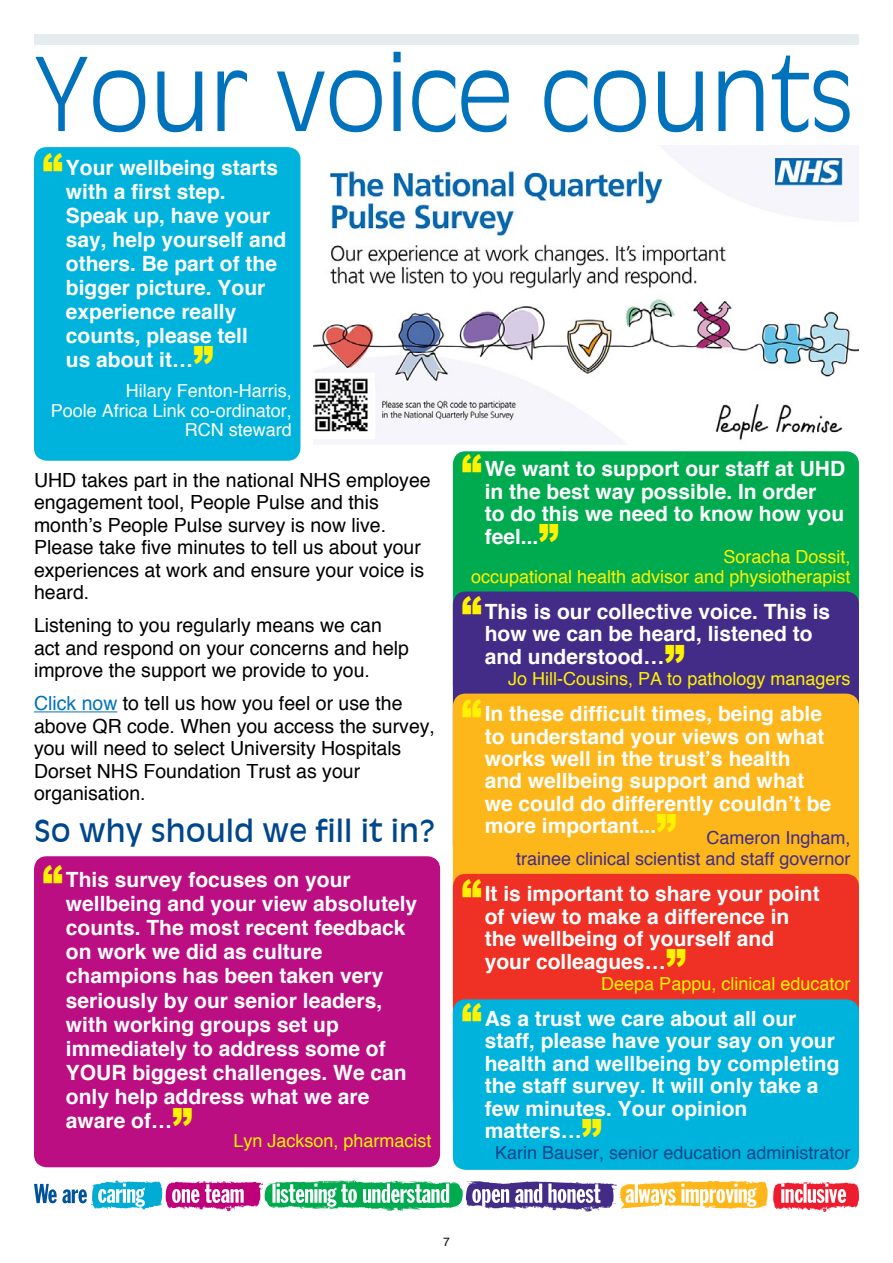
<style>
.page{position:relative;width:893px;height:1263px;background:#fff}
.page>*{position:absolute;margin:0;border:0;box-sizing:border-box;transform-origin:0 0}
.t1{font:300 99px "Decade Light S Si";color:#0072bc}
.t2{font:900 45px "Arial";color:#fff200;scale:.9 1}
.t3{font:30px "Decade S Si";color:#00468b}
.t4{font:700 21px/24px "Helvetica";color:#fff}
.t5{font:19.5px/22.5px "Helvetica";color:#000}
.t6{font:18px/19.5px "Helvetica";color:#fff200;text-align:right}
.t7{font:18px/19.5px "Helvetica";color:#fff;text-align:right}
.t8{font:18px/21px "Helvetica";color:#422c88;text-align:right}
.t9{font:18px "Helvetica";color:#00468b}
.t10{font:12px "Helvetica";color:#000}
.s1{font-family:"Arial";font-weight:900;font-size:45px;color:#fff200}
.s2{color:#0072bc}
</style>
<div class="page">
<div style="left:34px;top:34px;width:825px;height:11px;background:#e4eced"></div>
<div style="left:453px;top:451px;width:406px;height:245px;background:#00ab4f;border-radius:13px"></div>
<div style="left:453px;top:591px;width:406px;height:267px;background:#422c88;border-radius:13px"></div>
<div style="left:453px;top:693px;width:406px;height:245px;background:#fdb71b;border-radius:13px"></div>
<div style="left:453px;top:874px;width:406px;height:239px;background:#ee3124;border-radius:13px"></div>
<div style="left:453px;top:999px;width:406px;height:171px;background:#00b3dc;border-radius:13px"></div>
<div style="left:34px;top:856px;width:406px;height:311px;background:#ba0e82;border-radius:13px"></div>
<img style="left:313px;top:145px;width:546px;height:299px">
<hr style="left:34px;top:711px;width:83px;height:1px;background:#0072bc">
<svg style="left:34px;top:1180px;width:825px;height:32px"></svg>
<div style="left:34px;top:147px;width:266px;height:314px;background:#00b3dc;border-radius:13px"></div>
<img style="left:313px;top:374px;width:62px;height:65px">
<h1 class="t1" style="left:34px;top:35px;width:821px">Your voice counts</h1>
<p class="t4" style="left:66px;top:155px;width:222px;text-indent:-23px"><span class="s1">“</span> Your wellbeing starts with a first step.<br>Speak up, have your say, help yourself and others. Be part of the bigger picture. Your experience really counts, please tell<br>us about it…<span class="s1">”</span></p>
<p class="t7" style="left:51px;top:381px;width:243px">Hilary Fenton-Harris,<br>Poole Africa Link co-ordinator,<br>RCN steward</p>
<p class="t5" style="left:34px;top:468px;width:398px">UHD takes part in the national NHS employee engagement tool, People Pulse and this month’s People Pulse survey is now live.<br>Please take five minutes to tell us about your experiences at work and ensure your voice is heard.</p>
<p class="t5" style="left:34px;top:614px;width:377px">Listening to you regularly means we can act and respond on your concerns and help improve the support we provide to you.</p>
<p class="t5" style="left:34px;top:692px;width:403px"><span class="s2">Click now</span> to tell us how you feel or use the above QR code. When you access the survey, you will need to select University Hospitals Dorset NHS Foundation Trust as your organisation.</p>
<h3 class="t3" style="left:34px;top:813px;width:403px">So why should we fill it in?</h3>
<p class="t4" style="left:66px;top:867px;width:353px;text-indent:-23px"><span class="s1">“</span> This survey focuses on your wellbeing and your view absolutely counts. The most recent feedback on work we did as culture champions has been taken very seriously by our senior leaders, with working groups set up immediately to address some of<br>YOUR biggest challenges. We can only help address what we are aware of…<span class="s1">”</span></p>
<p class="t6" style="left:233px;top:1130px;width:200px">Lyn Jackson, pharmacist</p>
<p class="t4" style="left:485px;top:457px;width:362px;line-height:22.5px;text-indent:-23px"><span class="s1">“</span> We want to support our staff at UHD in the best way possible. In order<br>to do this we need to know how you feel...<span class="s1">”</span></p>
<p class="t6" style="left:471px;top:547px;width:381px">Soracha Dossit,<br>occupational health advisor and physiotherapist</p>
<p class="t4" style="left:485px;top:600px;width:347px;line-height:22.5px;text-indent:-23px"><span class="s1">“</span> This is our collective voice. This is how we can be heard, listened to and understood…</p>
<p class="t6" style="left:508px;top:668px;width:344px">Jo Hill-Cousins, PA to pathology managers</p>
<h2 class="t2" style="left:664px;top:629px;width:24px">”</h2>
<p class="t4" style="left:485px;top:702px;width:348px;line-height:22.5px;text-indent:-23px"><span class="s1">“</span> In these difficult times, being able to understand your views on what works well in the trust’s health and wellbeing support and what we could do differently couldn’t be more important...<span class="s1">”</span></p>
<p class="t8" style="left:516px;top:827px;width:336px">Cameron Ingham,<br>trainee clinical scientist and staff governor</p>
<p class="t4" style="left:485px;top:882px;width:336px;line-height:22.5px;text-indent:-23px"><span class="s1">“</span> It is important to share your point of view to make a difference in the wellbeing of yourself and your colleagues…</p>
<p class="t6" style="left:601px;top:973px;width:251px">Deepa Pappu, clinical educator</p>
<h2 class="t2" style="left:666px;top:933px;width:24px">”</h2>
<p class="t4" style="left:485px;top:1006px;width:356px;line-height:22.5px;text-indent:-23px"><span class="s1">“</span> As a trust we care about all our staff, please have your say on your health and wellbeing by completing the staff survey. It will only take a few minutes. Your opinion matters…</p>
<p class="t9" style="left:495px;top:1141px;width:357px">Karin Bauser, senior education administrator</p>
<h2 class="t2" style="left:582px;top:1103px;width:24px">”</h2>
<p class="t10" style="left:443px;top:1235px;width:8px">7</p>
</div>
